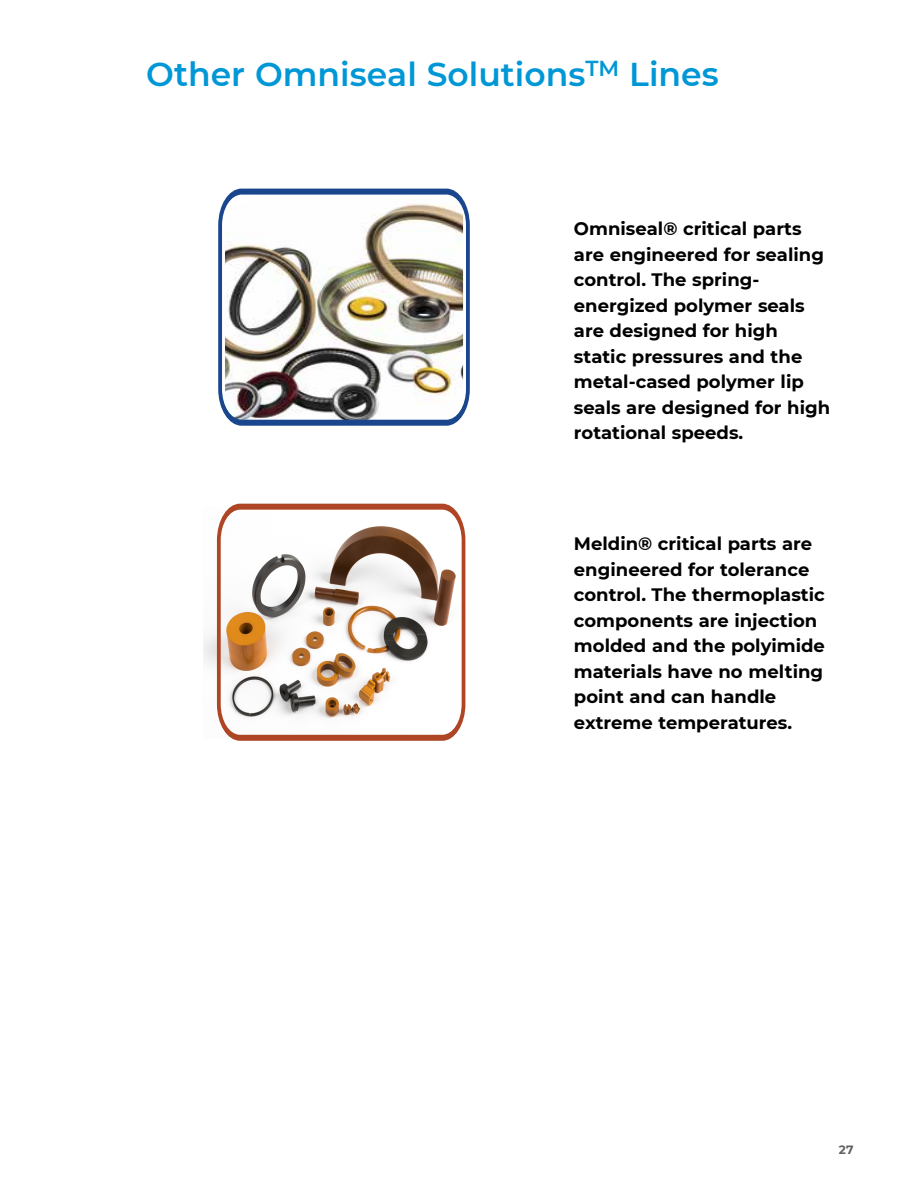
<style>
.page{position:relative;width:918px;height:1188px;background:#fff}
.page>*{position:absolute;margin:0;border:0;box-sizing:border-box;transform-origin:0 0}
.t1{font:600 33px "Montserrat";color:#0097d6}
.t2{font:700 18px/25.5px "Montserrat";color:#000}
.t3{font:700 12px "Montserrat";color:#5f6062}
</style>
<div class="page">
<img style="left:218px;top:188px;width:252px;height:238px">
<svg style="left:215px;top:503px;width:251px;height:238px"></svg>
<h1 class="t1" style="left:146px;top:51px;width:574px">Other Omniseal Solutions<sup>TM</sup> Lines</h1>
<p class="t2" style="left:574px;top:215px;width:258px">Omniseal® critical parts are engineered for sealing control. The spring&shy;energized polymer seals are designed for high static pressures and the metal-cased polymer lip seals are designed for high rotational speeds.</p>
<p class="t2" style="left:574px;top:530px;width:253px">Meldin® critical parts are engineered for tolerance control. The thermoplastic components are injection molded and the polyimide materials have no melting point and can handle extreme temperatures.</p>
<p class="t3" style="left:839px;top:1141px;width:16px">27</p>
</div>
